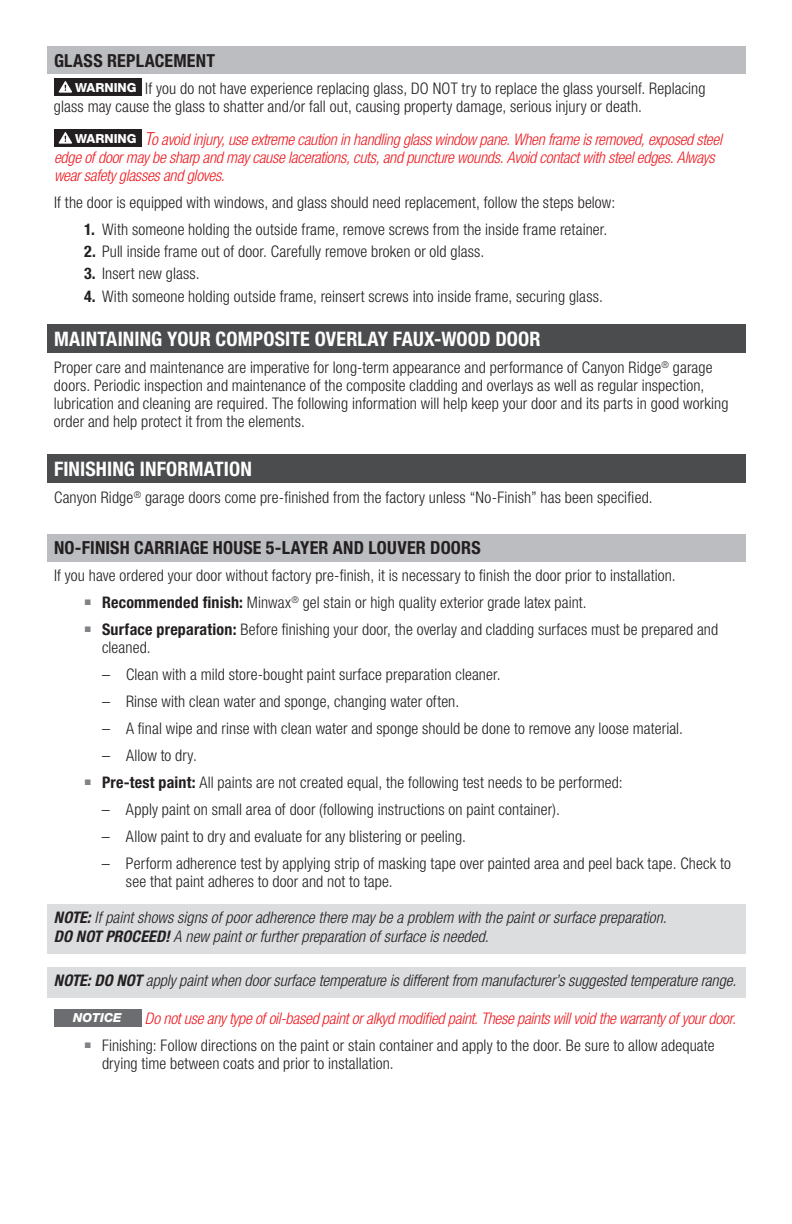
<style>
.page{position:relative;width:792px;height:1224px;background:#fff}
.page>*{position:absolute;margin:0;border:0;box-sizing:border-box;transform-origin:0 0}
.t1{font:700 condensed 20px "Helvetica Neue LT Std";letter-spacing:.005em;color:#fff}
.t2{font:700 condensed 18px "Helvetica Neue LT Std";letter-spacing:.01em;color:#231f20}
.t3{font:300 condensed 16px/18px "Helvetica Neue LT Std";letter-spacing:.01em;color:#231f20}
.t4{font:italic 300 condensed 16px/18px "Helvetica Neue LT Std";letter-spacing:-.015em;color:#ee1d23}
.t5{font:italic 300 condensed 16px/19.2px "Helvetica Neue LT Std";color:#231f20}
.t6{font:italic 800 12.4px "Helvetica Neue LT Std";color:#fff}
.s1{font-weight:800;font-stretch:normal;font-size:12.4px;color:#fff}
.s2{font-weight:800;font-style:normal;font-stretch:normal;font-size:12.4px;color:#fff}
.s3{font-size:18px}
.s4{font-weight:700}
</style>
<div class="page">
<div style="left:47px;top:47px;width:698px;height:27px;background:#bcbdc0"></div>
<div style="left:47px;top:325px;width:698px;height:28px;background:#4b4c4d"></div>
<div style="left:47px;top:455px;width:698px;height:28px;background:#4b4c4d"></div>
<div style="left:47px;top:534px;width:698px;height:27px;background:#bcbdc0"></div>
<div style="left:47px;top:904px;width:698px;height:50px;background:#dcdddf"></div>
<div style="left:47px;top:968px;width:698px;height:30px;background:#dcdddf"></div>
<div style="left:54px;top:79px;width:87px;height:17px;background:#231f20"></div>
<svg style="left:59px;top:81px;width:13px;height:12px"></svg>
<div style="left:54px;top:130px;width:87px;height:17px;background:#231f20"></div>
<svg style="left:59px;top:132px;width:13px;height:12px"></svg>
<div style="left:54px;top:1009px;width:87px;height:17px;background:#6c6d70"></div>
<p class="t2" style="left:54px;top:50px;width:163px">GLASS REPLACEMENT</p>
<p class="t3" style="left:54px;top:79px;width:653px;text-indent:21px"><span class="s1">WARNING</span> If you do not have experience replacing glass, DO NOT try to replace the glass yourself. Replacing glass may cause the glass to shatter and/or fall out, causing property damage, serious injury or death.</p>
<p class="t4" style="left:54px;top:131px;width:670px;text-indent:21px"><span class="s2">WARNING</span> <span class="s3">T</span>o avoid injury, use extreme caution in handling glass window pane. When frame is removed, exposed steel edge of door may be sharp and may cause lacerations, cuts, and puncture wounds. Avoid contact with steel edges. Always wear safety glasses and gloves.</p>
<p class="t3" style="left:54px;top:193px;width:563px">If the door is equipped with windows, and glass should need replacement, follow the steps below:</p>
<p class="t3" style="left:84px;top:220px;width:525px"><span class="s4">1.</span> With someone holding the outside frame, remove screws from the inside frame retainer.</p>
<p class="t3" style="left:84px;top:242px;width:402px"><span class="s4">2.</span> Pull inside frame out of door. Carefully remove broken or old glass.</p>
<p class="t3" style="left:84px;top:265px;width:117px"><span class="s4">3.</span> Insert new glass.</p>
<p class="t3" style="left:84px;top:287px;width:520px"><span class="s4">4.</span> With someone holding outside frame, reinsert screws into inside frame, securing glass.</p>
<p class="t1" style="left:54px;top:327px;width:488px">MAINTAINING YOUR COMPOSITE OVERLAY FAUX-WOOD DOOR</p>
<p class="t3" style="left:54px;top:358px;width:676px">Proper care and maintenance are imperative for long-term appearance and performance of Canyon Ridge<sup>®</sup> garage doors. Periodic inspection and maintenance of the composite cladding and overlays as well as regular inspection, lubrication and cleaning are required. The following information will help keep your door and its parts in good working order and help protect it from the elements.</p>
<p class="t1" style="left:54px;top:457px;width:199px">FINISHING INFORMATION</p>
<p class="t3" style="left:54px;top:488px;width:600px">Canyon Ridge<sup>®</sup> garage doors come pre-finished from the factory unless “No-Finish” has been specified.</p>
<p class="t2" style="left:54px;top:537px;width:428px">NO-FINISH CARRIAGE HOUSE 5-LAYER AND LOUVER DOORS</p>
<p class="t3" style="left:54px;top:566px;width:623px">If you have ordered your door without factory pre-finish, it is necessary to finish the door prior to installation.</p>
<p class="t3" style="left:85px;top:593px;width:503px"><sup>■</sup> <span class="s4">Recommended finish:</span> Minwax<sup>®</sup> gel stain or high quality exterior grade latex paint.</p>
<p class="t3" style="left:102px;top:620px;width:618px;text-indent:-17px"><sup>■</sup> <span class="s4">Surface preparation:</span> Before finishing your door, the overlay and cladding surfaces must be prepared and cleaned.</p>
<p class="t3" style="left:102px;top:665px;width:400px">– Clean with a mild store-bought paint surface preparation cleaner.</p>
<p class="t3" style="left:102px;top:692px;width:359px">– Rinse with clean water and sponge, changing water often.</p>
<p class="t3" style="left:102px;top:719px;width:583px">– A final wipe and rinse with clean water and sponge should be done to remove any loose material.</p>
<p class="t3" style="left:102px;top:746px;width:96px">– Allow to dry.</p>
<p class="t3" style="left:85px;top:773px;width:539px"><sup>■</sup> <span class="s4">Pre-test paint:</span> All paints are not created equal, the following test needs to be performed:</p>
<p class="t3" style="left:102px;top:800px;width:459px">– Apply paint on small area of door (following instructions on paint container).</p>
<p class="t3" style="left:102px;top:827px;width:366px">– Allow paint to dry and evaluate for any blistering or peeling.</p>
<p class="t3" style="left:126px;top:854px;width:606px;text-indent:-24px">– Perform adherence test by applying strip of masking tape over painted area and peel back tape. Check to see that paint adheres to door and not to tape.</p>
<p class="t5" style="left:54px;top:908px;width:614px"><span class="s4">NOTE:</span> If paint shows signs of poor adherence there may be a problem with the paint or surface preparation.<br><span class="s4">DO NOT PROCEED!</span> A new paint or further preparation of surface is needed.</p>
<p class="t5" style="left:54px;top:971px;width:684px"><span class="s4">NOTE: DO NOT</span> apply paint when door surface temperature is different from manufacturer’s suggested temperature range.</p>
<p class="t6" style="left:73px;top:1010px;width:50px">NOTICE</p>
<p class="t4" style="left:145px;top:1010px;width:592px">Do not use any type of oil-based paint or alkyd modified paint. These paints will void the warranty of your door.</p>
<p class="t3" style="left:102px;top:1037px;width:614px;text-indent:-17px"><sup>■</sup> Finishing: Follow directions on the paint or stain container and apply to the door. Be sure to allow adequate drying time between coats and prior to installation.</p>
</div>
